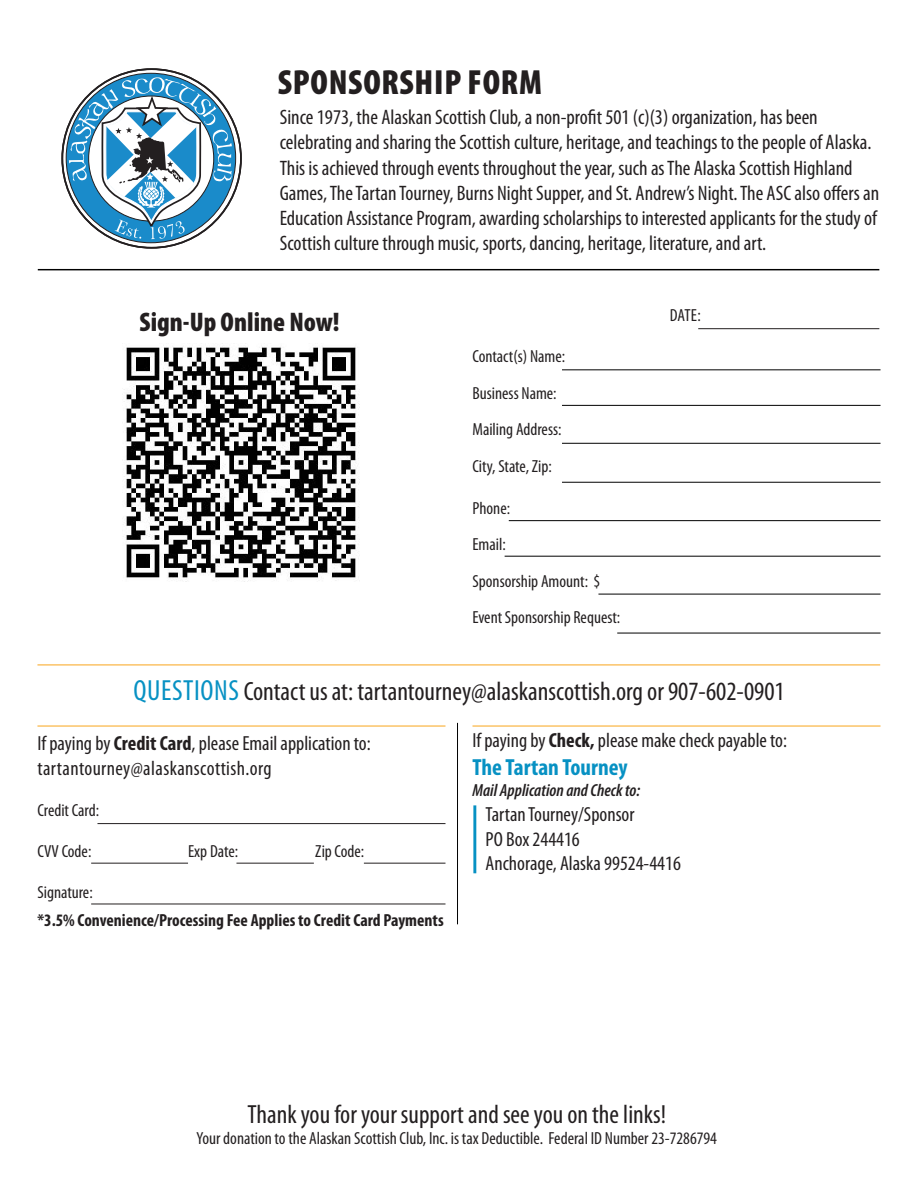
<style>
.page{position:relative;width:918px;height:1188px;background:#fff}
.page>*{position:absolute;margin:0;border:0;box-sizing:border-box;transform-origin:0 0}
.t1{font:900 condensed 35.1px "Myriad Pro";letter-spacing:.02em;color:#231f20}
.t2{font:900 condensed 27px "Myriad Pro";color:#231f20}
.t3{font:condensed 26.4px "Myriad Pro";color:#231f20}
.t4{font:condensed 26.25px "Myriad Pro";color:#231f20}
.t5{font:700 condensed 23.4px "Myriad Pro";color:#0791c3}
.t6{font:condensed 21px/25.2px "Myriad Pro";color:#231f20}
.t7{font:condensed 20.4px/24.6px "Myriad Pro";color:#231f20}
.t8{font:condensed 17.55px/36.6px "Myriad Pro";color:#231f20}
.t9{font:700 condensed 17.55px "Myriad Pro";color:#231f20}
.t10{font:italic 600 condensed 17.55px "Myriad Pro";color:#231f20}
.s1{font-size:29.25px;color:#0791c3}
.s2{font-weight:700}
</style>
<div class="page">
<hr style="left:562px;top:369px;width:319px;height:1px;background:#000">
<hr style="left:562px;top:405px;width:319px;height:1px;background:#000">
<hr style="left:562px;top:443px;width:319px;height:1px;background:#000">
<hr style="left:562px;top:482px;width:319px;height:1px;background:#000">
<hr style="left:509px;top:520px;width:372px;height:1px;background:#000">
<hr style="left:505px;top:556px;width:376px;height:1px;background:#000">
<hr style="left:598px;top:594px;width:283px;height:1px;background:#000">
<hr style="left:617px;top:633px;width:264px;height:1px;background:#000">
<hr style="left:473px;top:805px;width:3px;height:68px;background:#0791c3">
<hr style="left:472px;top:726px;width:409px;height:1px;background:#f9a51b">
<hr style="left:37px;top:665px;width:843px;height:1px;background:#f9a51b">
<hr style="left:37px;top:726px;width:408px;height:1px;background:#f9a51b">
<hr style="left:97px;top:823px;width:349px;height:1px;background:#231f20">
<hr style="left:91px;top:863px;width:97px;height:1px;background:#231f20">
<hr style="left:91px;top:904px;width:355px;height:1px;background:#231f20">
<hr style="left:236px;top:863px;width:78px;height:1px;background:#231f20">
<hr style="left:364px;top:863px;width:82px;height:1px;background:#231f20">
<hr style="left:457px;top:723px;width:1px;height:201px;background:#010101">
<hr style="left:698px;top:328px;width:181px;height:1px;background:#231f20">
<hr style="left:38px;top:269px;width:841px;height:1px;background:#010101">
<img style="left:124px;top:346px;width:236px;height:236px">
<svg style="left:61px;top:68px;width:181px;height:181px"></svg>
<h1 class="t1" style="left:278px;top:63px;width:266px">SPONSORSHIP FORM</h1>
<p class="t6" style="left:280px;top:104px;width:601px">Since 1973, the Alaskan Scottish Club, a non-profit 501 (c)(3) organization, has been celebrating and sharing the Scottish culture, heritage, and teachings to the people of Alaska.<br>This is achieved through events throughout the year, such as The Alaska Scottish Highland Games, The Tartan Tourney, Burns Night Supper, and St. Andrew’s Night. The ASC also offers an Education Assistance Program, awarding scholarships to interested applicants for the study of Scottish culture through music, sports, dancing, heritage, literature, and art.</p>
<p class="t2" style="left:140px;top:307px;width:202px">Sign-Up Online Now!</p>
<p class="t8" style="left:472px;top:338px;width:94px">Contact(s) Name:<br>Business Name:<br>Mailing Address:<br>City, State, Zip:</p>
<p class="t8" style="left:472px;top:489px;width:149px">Phone:<br>Email:<br>Sponsorship Amount: $<br>Event Sponsorship Request:</p>
<p class="t8" style="left:670px;top:297px;width:33px">DATE:</p>
<p class="t3" style="left:134px;top:675px;width:653px"><span class="s1">QUESTIONS</span> Contact us at: tartantourney@alaskanscottish.org or 907-602-0901</p>
<p class="t7" style="left:37px;top:731px;width:335px">If paying by <span class="s2">Credit Card</span>, please Email application to: tartantourney@alaskanscottish.org</p>
<p class="t8" style="left:37px;top:792px;width:63px">Credit Card:</p>
<p class="t8" style="left:37px;top:833px;width:55px">CVV Code:</p>
<p class="t8" style="left:188px;top:833px;width:52px">Exp Date:</p>
<p class="t8" style="left:315px;top:833px;width:51px">Zip Code:</p>
<p class="t8" style="left:37px;top:874px;width:57px">Signature:</p>
<p class="t9" style="left:37px;top:909px;width:408px">*3.5% Convenience/Processing Fee Applies to Credit Card Payments</p>
<p class="t7" style="left:472px;top:728px;width:316px">If paying by <span class="s2">Check,</span> please make check payable to:</p>
<p class="t5" style="left:472px;top:753px;width:157px">The Tartan Tourney</p>
<p class="t10" style="left:472px;top:781px;width:169px">Mail Application and Check to:</p>
<p class="t7" style="left:486px;top:802px;width:197px">Tartan Tourney/Sponsor<br>PO Box 244416<br>Anchorage, Alaska 99524-4416</p>
<p class="t4" style="left:248px;top:1098px;width:420px">Thank you for your support and see you on the links!</p>
<p class="t8" style="left:197px;top:1120px;width:522px">Your donation to the Alaskan Scottish Club, Inc. is tax Deductible. Federal ID Number 23-7286794</p>
</div>
